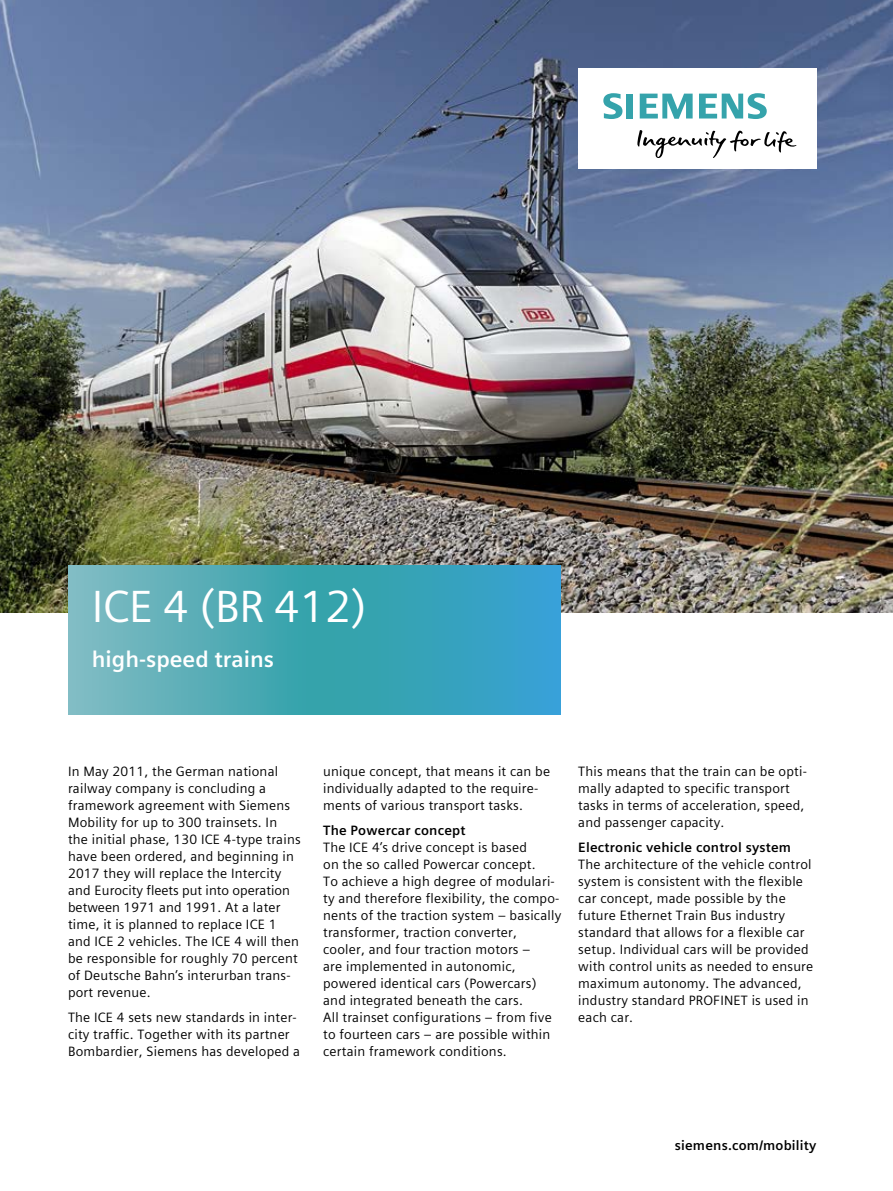
<style>
.page{position:relative;width:893px;height:1191px;background:#fff}
.page>*{position:absolute;margin:0;border:0;box-sizing:border-box;transform-origin:0 0}
.t1{font:45px "Siemens Sans Global";letter-spacing:-.01em;color:#fff}
.t2{font:700 22.5px "Siemens Sans Global";color:#fff}
.t3{font:13.5px/17px "Siemens Sans Global";letter-spacing:.015em;color:#000}
.t4{font:700 13.5px "Siemens Sans Global";letter-spacing:.015em;color:#000}
</style>
<div class="page">
<img style="left:0;top:0;width:893px;height:612px">
<svg style="left:68px;top:565px;width:492px;height:149px;background:#49a8ba"></svg>
<div style="left:578px;top:68px;width:238px;height:101px;background:#fff"></div>
<svg style="left:637px;top:130px;width:159px;height:28px"></svg>
<svg style="left:603px;top:93px;width:30px;height:26px"></svg>
<svg style="left:640px;top:94px;width:53px;height:25px"></svg>
<svg style="left:699px;top:93px;width:68px;height:26px"></svg>
<h1 class="t1" style="left:92px;top:572px;width:276px">ICE 4 (BR 412)</h1>
<h2 class="t2" style="left:92px;top:642px;width:184px">high-speed trains</h2>
<p class="t3" style="left:68px;top:762px;width:234px">In May 2011, the German national railway company is concluding a framework agreement with Siemens Mobility for up to 300 trainsets. In<br>the initial phase, 130 ICE 4-type trains have been ordered, and beginning in 2017 they will replace the Intercity and Eurocity fleets put into operation between 1971 and 1991. At a later time, it is planned to replace ICE 1 and ICE 2 vehicles. The ICE 4 will then be responsible for roughly 70 percent of Deutsche Bahn’s interurban trans&shy;port revenue.</p>
<p class="t3" style="left:68px;top:1009px;width:234px">The ICE 4 sets new standards in inter&shy;city traffic. Together with its partner<br>Bombardier, Siemens has developed a</p>
<p class="t3" style="left:323px;top:762px;width:228px">unique concept, that means it can be individually adapted to the require&shy;ments of various transport tasks.</p>
<p class="t4" style="left:323px;top:820px;width:144px">The Powercar concept</p>
<p class="t3" style="left:323px;top:839px;width:240px">The ICE 4’s drive concept is based<br>on the so called Powercar concept.<br>To achieve a high degree of modulari&shy;ty and therefore flexibility, the compo&shy;nents of the traction system – basically transformer, traction converter, cooler, and four traction motors –<br>are implemented in autonomic, powered identical cars (Powercars) and integrated beneath the cars.<br>All trainset configurations – from five to fourteen cars – are possible within certain framework conditions.</p>
<p class="t3" style="left:578px;top:762px;width:230px">This means that the train can be opti&shy;mally adapted to specific transport tasks in terms of acceleration, speed, and passenger capacity.</p>
<p class="t4" style="left:578px;top:837px;width:214px">Electronic vehicle control system</p>
<p class="t3" style="left:578px;top:856px;width:237px">The architecture of the vehicle control system is consistent with the flexible car concept, made possible by the future Ethernet Train Bus industry standard that allows for a flexible car setup. Individual cars will be provided with control units as needed to ensure maximum autonomy. The advanced, industry standard PROFINET is used in each car.</p>
<p class="t4" style="left:675px;top:1134px;width:143px">siemens.com/mobility</p>
</div>
